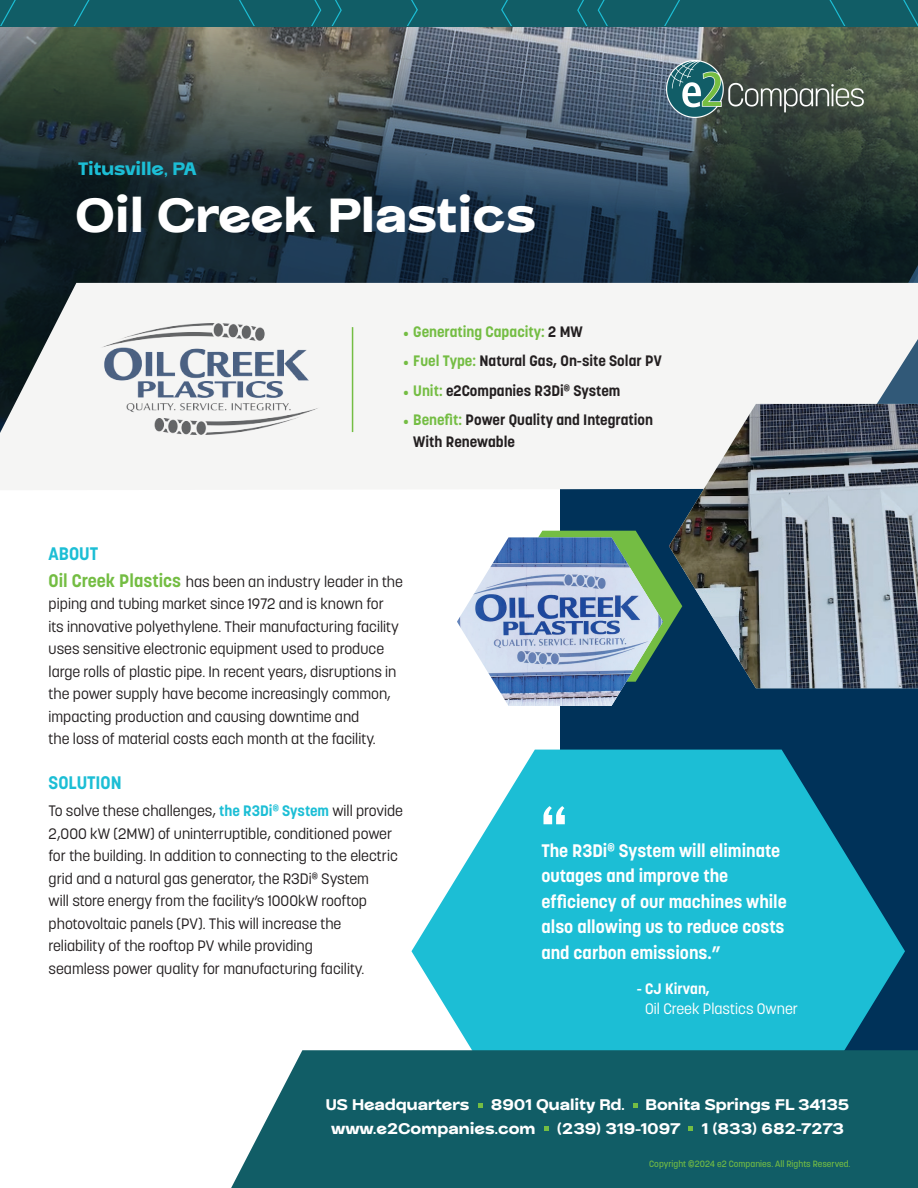
<style>
.page{position:relative;width:918px;height:1188px;background:#fff}
.page>*{position:absolute;margin:0;border:0;box-sizing:border-box;transform-origin:0 0}
.t1{font:57.9px "Frink Rio Variable";color:#fff}
.t2{font:47.7px "Frink Rio Variable";color:#fff}
.t3{font:700 18px/25.5px "Korolev";color:#fff}
.t4{font:700 18px "Korolev";color:#1cbed5}
.t5{font:18px "Frink Rio Variable";color:#1cbed5}
.t6{font:15.3px "Frink Rio Variable";color:#fff}
.t7{font:15px/22.5px "Korolev";color:#231f20}
.t8{font:700 15px/22.5px "Korolev";color:#231f20}
.t9{font:700 15px "Korolev";color:#74bd43}
.t10{font:15px "Korolev";color:#fff}
.t11{font:700 15px "Korolev";color:#fff}
.t12{font:500 9px "Korolev";color:#74bd43}
.s1{font-weight:500;font-size:10.5px}
.s2{color:#231f20}
.s3{font-weight:500;font-size:10.5px;color:#74bd43}
.s4{color:#74bd43}
.s5{font-weight:700;font-size:18px;color:#74bd43}
.s6{font-weight:700;color:#1cbed5}
</style>
<div class="page">
<div style="left:560px;top:480px;width:358px;height:592px;background:#003259"></div>
<svg style="left:0;top:26px;width:918px;height:257px"></svg>
<div style="left:0;top:0;width:649px;height:26px;background:#115d66"></div>
<svg style="left:0;top:0;width:418px;height:25px"></svg>
<div style="left:457px;top:0;width:461px;height:26px;background:#115d66"></div>
<svg style="left:501px;top:0;width:417px;height:25px"></svg>
<img style="left:666px;top:60px;width:198px;height:58px">
<div style="left:0;top:283px;width:918px;height:207px;background:#f5f5f4"></div>
<hr style="left:352px;top:327px;width:1px;height:105px;background:#74bd43">
<svg style="left:411px;top:750px;width:494px;height:300px;fill:#1cbed5"></svg>
<div style="left:231px;top:1050px;width:687px;height:138px;background:#115d66"></div>
<svg style="left:478px;top:1103px;width:4px;height:4px"></svg>
<svg style="left:633px;top:1103px;width:5px;height:4px"></svg>
<svg style="left:544px;top:1126px;width:4px;height:5px"></svg>
<svg style="left:688px;top:1126px;width:5px;height:5px"></svg>
<img style="left:99px;top:323px;width:222px;height:112px">
<img style="left:669px;top:404px;width:249px;height:284px">
<svg style="left:538px;top:531px;width:144px;height:157px"></svg>
<img style="left:457px;top:537px;width:206px;height:169px">
<p class="t5" style="left:78px;top:159px;width:120px">Titusville, PA</p>
<h2 class="t2" style="left:75px;top:189px;width:463px">Oil Creek Plastics</h2>
<p class="t9" style="left:403px;top:322px;width:181px"><span class="s1">•</span> Generating Capacity: <span class="s2">2 MW</span></p>
<p class="t8" style="left:403px;top:350px;width:260px"><span class="s3">•</span> <span class="s4">Fuel Type:</span> Natural Gas, On-site Solar PV</p>
<p class="t8" style="left:403px;top:379px;width:218px"><span class="s3">•</span> <span class="s4">Unit:</span> e2Companies R3Di<sup>®</sup> System</p>
<p class="t8" style="left:413px;top:408px;width:241px;text-indent:-10px"><span class="s3">•</span> <span class="s4">Benefit:</span> Power Quality and Integration<br>With Renewable</p>
<p class="t4" style="left:49px;top:542px;width:51px">ABOUT</p>
<p class="t7" style="left:49px;top:570px;width:356px"><span class="s5">Oil Creek Plastics</span> has been an industry leader in the piping and tubing market since 1972 and is known for<br>its innovative polyethylene. Their manufacturing facility uses sensitive electronic equipment used to produce large rolls of plastic pipe. In recent years, disruptions in the power supply have become increasingly common, impacting production and causing downtime and<br>the loss of material costs each month at the facility.</p>
<p class="t4" style="left:49px;top:772px;width:75px">SOLUTION</p>
<p class="t7" style="left:49px;top:800px;width:356px">To solve these challenges, <span class="s6">the R3Di</span><sup>®</sup> <span class="s6">System</span> will provide 2,000 kW (2MW) of uninterruptible, conditioned power for the building. In addition to connecting to the electric grid and a natural gas generator, the R3Di<sup>®</sup> System<br>will store energy from the facility’s 1000kW rooftop photovoltaic panels (PV). This will increase the<br>reliability of the rooftop PV while providing<br>seamless power quality for manufacturing facility.</p>
<h1 class="t1" style="left:541px;top:799px;width:27px">“</h1>
<p class="t3" style="left:541px;top:838px;width:247px">The R3Di<sup>®</sup> System will eliminate outages and improve the efficiency of our machines while also allowing us to reduce costs and carbon emissions.”</p>
<p class="t11" style="left:637px;top:979px;width:75px">- CJ Kirvan,</p>
<p class="t10" style="left:645px;top:999px;width:154px">Oil Creek Plastics Owner</p>
<p class="t6" style="left:326px;top:1096px;width:145px">US Headquarters</p>
<p class="t6" style="left:491px;top:1096px;width:135px">8901 Quality Rd.</p>
<p class="t6" style="left:646px;top:1096px;width:205px">Bonita Springs FL 34135</p>
<p class="t6" style="left:331px;top:1120px;width:206px">www.e2Companies.com</p>
<p class="t6" style="left:557px;top:1120px;width:125px">(239) 319-1097</p>
<p class="t6" style="left:702px;top:1120px;width:144px">1 (833) 682-7273</p>
<p class="t12" style="left:649px;top:1158px;width:203px">Copyright ©2024 e2 Companies. All Rights Reserved.</p>
</div>
